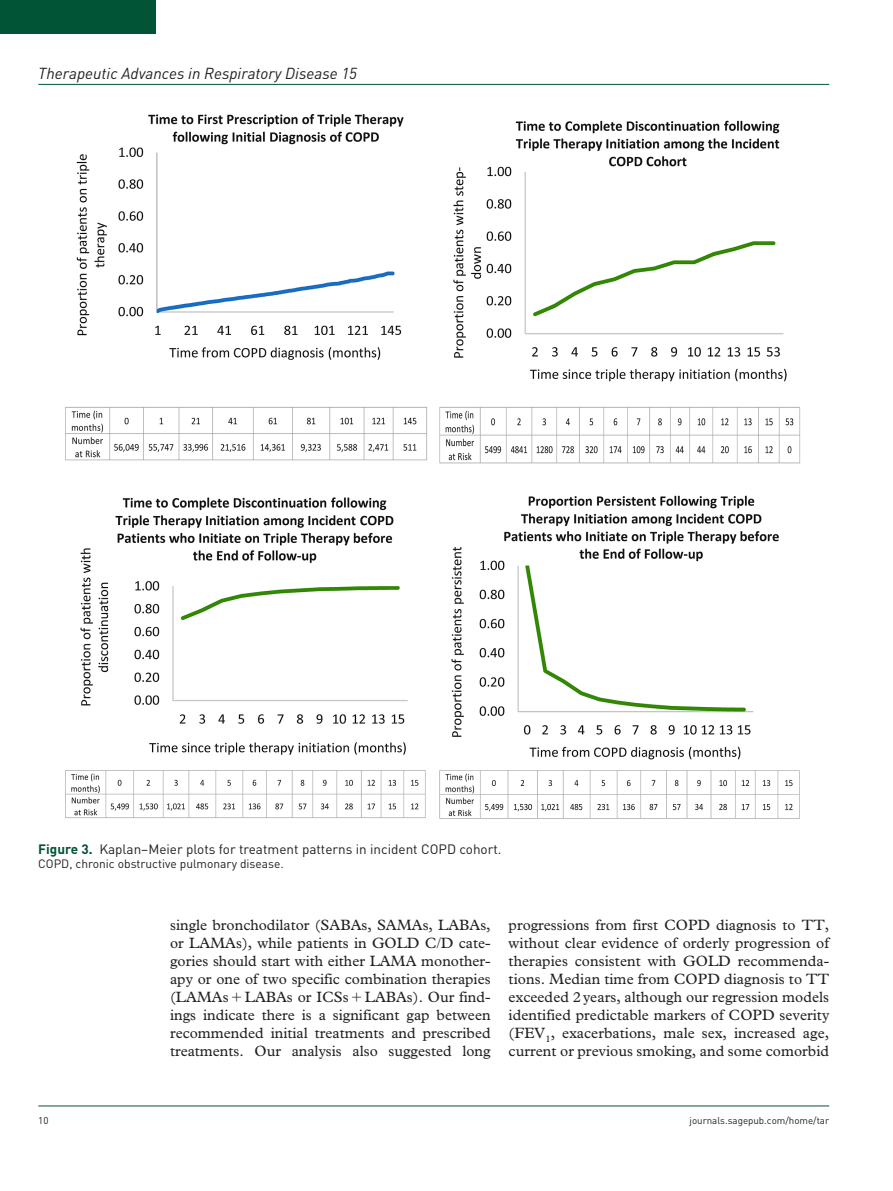
<style>
.page{position:relative;width:893px;height:1191px;background:#fff}
.page>*{position:absolute;margin:0;border:0;box-sizing:border-box;transform-origin:0 0}
.t1{font:italic 15.75px "DIN";color:#231f20}
.t2{font:15px/18px "Plantin Std";color:#231f20;text-align:justify}
.t3{font:13.5px "DIN";color:#231f20}
.t4{font:12px "DIN";color:#231f20}
.t5{font:9.75px "DIN";color:#231f20}
.s1{font-weight:700;color:#015436}
</style>
<div class="page">
<hr style="left:38px;top:84px;width:791px;height:1px;background:#015436">
<hr style="left:38px;top:1105px;width:791px;height:1px;background:#015436">
<div style="left:0;top:0;width:155px;height:34px;background:#015436"></div>
<img style="left:65px;top:114px;width:736px;height:705px">
<p class="t1" style="left:38px;top:63px;width:320px">Therapeutic Advances in Respiratory Disease 15</p>
<p class="t3" style="left:38px;top:840px;width:465px"><span class="s1">Figure 3.</span> Kaplan–Meier plots for treatment patterns in incident COPD cohort.</p>
<p class="t4" style="left:38px;top:856px;width:247px">COPD, chronic obstructive pulmonary disease.</p>
<p class="t2" style="left:170px;top:916px;width:322px">single bronchodilator (SABAs, SAMAs, LABAs, or LAMAs), while patients in GOLD C/D cate&shy;gories should start with either LAMA monother&shy;apy or one of two specific combination therapies (LAMAs LABAs or ICSs LABAs). Our find&shy;ings indicate there is a significant gap between recommended initial treatments and prescribed treatments. Our analysis also suggested long</p>
<p class="t2" style="left:509px;top:916px;width:322px">progressions from first COPD diagnosis to TT, without clear evidence of orderly progression of therapies consistent with GOLD recommenda&shy;tions. Median time from COPD diagnosis to TT exceeded 2years, although our regression models identified predictable markers of COPD severity (FEV<sub>1</sub>, exacerbations, male sex, increased age, current or previous smoking, and some comorbid</p>
<p class="t5" style="left:38px;top:1114px;width:12px">10</p>
<p class="t5" style="left:689px;top:1114px;width:141px">journals.sagepub.com/home/tar</p>
</div>
